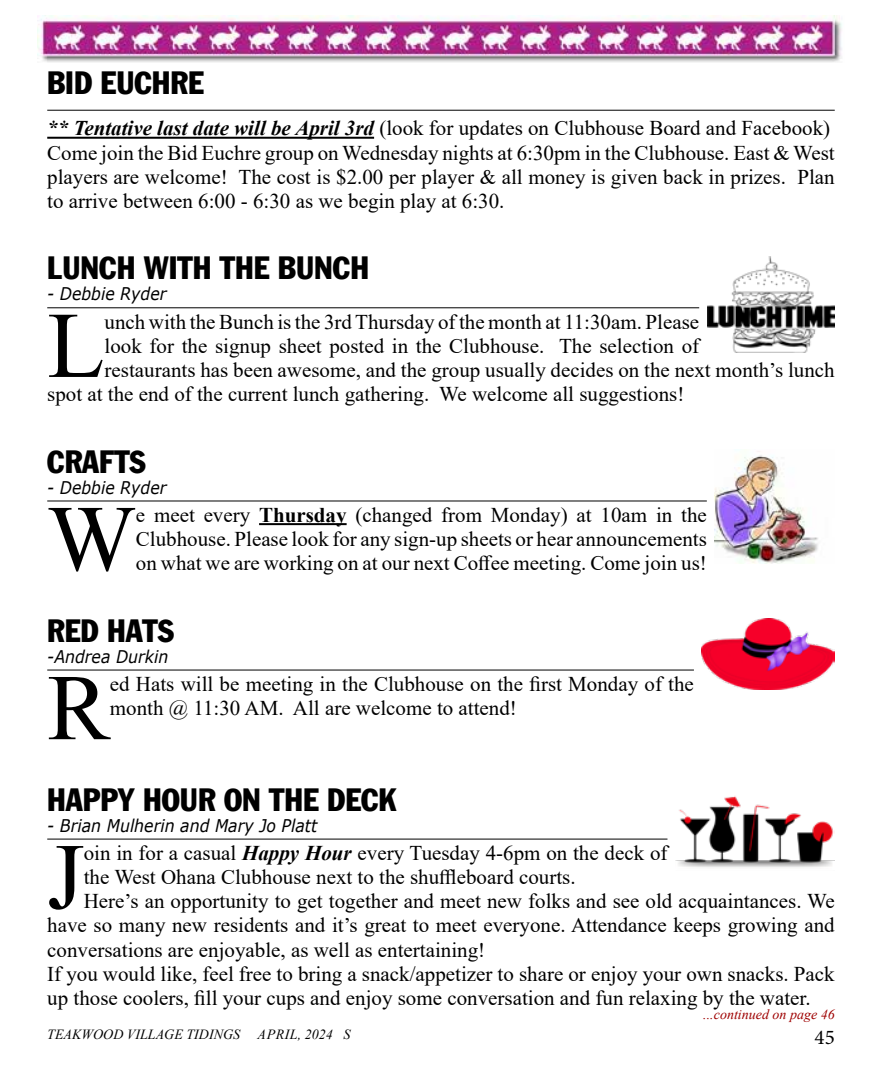
<style>
.page{position:relative;width:882px;height:1071px;background:#fff}
.page>*{position:absolute;margin:0;border:0;box-sizing:border-box;transform-origin:0 0}
.t1{font:93.98px "Times New Roman";color:#000}
.t2{font:31.5px "Franklin Gothic Condensed";color:#000}
.t3{font:21px/24.2px "Times New Roman";color:#000}
.t4{font:21px "Minion Pro";color:#000}
.t5{font:italic 17.5px "Verdana";color:#000;scale:.9 1}
.t6{font:italic 14px "Times New Roman";color:#000}
.t7{font:italic 14px "Times New Roman";color:#9e0000}
.t8{font:italic 14px "Times New Roman";letter-spacing:.035em;color:#000}
.s1{font-weight:700;font-style:italic}
.s2{font-weight:700}
</style>
<div class="page">
<img style="left:37px;top:15px;width:805px;height:47px">
<hr style="left:47px;top:110px;width:788px;height:1px;background:#000">
<hr style="left:47px;top:137px;width:327px;height:2px;background:#000">
<hr style="left:47px;top:307px;width:652px;height:1px;background:#000">
<img style="left:707px;top:256px;width:128px;height:97px">
<hr style="left:47px;top:501px;width:660px;height:1px;background:#000">
<hr style="left:259px;top:523px;width:88px;height:2px;background:#000">
<hr style="left:47px;top:670px;width:647px;height:1px;background:#000">
<hr style="left:47px;top:839px;width:620px;height:1px;background:#000">
<img style="left:675px;top:796px;width:160px;height:71px">
<img style="left:715px;top:451px;width:103px;height:112px">
<img style="left:702px;top:618px;width:133px;height:72px">
<h2 class="t2" style="left:47px;top:64px;width:158px">BID EUCHRE</h2>
<p class="t3" style="left:47px;top:116px;width:789px"><span class="s1">** Tentative last date will be April 3rd</span> (look for updates on Clubhouse Board and Facebook)<br>Come join the Bid Euchre group on Wednesday nights at 6:30pm in the Clubhouse. East &amp; West players are welcome! The cost is $2.00 per player &amp; all money is given back in prizes. Plan to arrive between 6:00 - 6:30 as we begin play at 6:30.</p>
<h2 class="t2" style="left:47px;top:249px;width:323px">LUNCH WITH THE BUNCH</h2>
<p class="t5" style="left:47px;top:282px;width:134px">- Debbie Ryder</p>
<h1 class="t1" style="left:47px;top:279px;width:59px">L</h1>
<p class="t3" style="left:105px;top:309px;width:596px">unch with the Bunch is the 3rd Thursday of the month at 11:30am. Please</p>
<p class="t3" style="left:105px;top:333px;width:596px">look for the signup sheet posted in the Clubhouse. The selection of</p>
<p class="t3" style="left:105px;top:357px;width:732px">restaurants has been awesome, and the group usually decides on the next month’s lunch</p>
<p class="t3" style="left:47px;top:381px;width:639px">spot at the end of the current lunch gathering. We welcome all suggestions!</p>
<h2 class="t2" style="left:47px;top:442px;width:100px">CRAFTS</h2>
<p class="t5" style="left:47px;top:475px;width:134px">- Debbie Ryder</p>
<h1 class="t1" style="left:47px;top:472px;width:90px">W</h1>
<p class="t3" style="left:136px;top:502px;width:572px;text-align:justify">e meet every <span class="s2">Thursday</span> (changed from Monday) at 10am in the Clubhouse. Please look for any sign-up sheets or hear announcements on what we are working on at our next Coffee meeting. Come join us!</p>
<h2 class="t2" style="left:47px;top:611px;width:128px">RED HATS</h2>
<p class="t5" style="left:47px;top:644px;width:136px">-Andrea Durkin</p>
<h1 class="t1" style="left:47px;top:641px;width:64px">R</h1>
<p class="t3" style="left:110px;top:671px;width:586px">ed Hats will be meeting in the Clubhouse on the first Monday of the month @ 11:30 AM. All are welcome to attend!</p>
<h2 class="t2" style="left:47px;top:780px;width:351px">HAPPY HOUR ON THE DECK</h2>
<p class="t5" style="left:47px;top:813px;width:302px">- Brian Mulherin and Mary Jo Platt</p>
<h1 class="t1" style="left:47px;top:811px;width:38px">J</h1>
<p class="t3" style="left:84px;top:840px;width:585px">oin in for a casual <span class="s1">Happy Hour</span> every Tuesday 4-6pm on the deck of</p>
<p class="t3" style="left:84px;top:864px;width:493px">the West Ohana Clubhouse next to the shuffleboard courts.</p>
<p class="t3" style="left:84px;top:888px;width:752px">Here’s an opportunity to get together and meet new folks and see old acquaintances. We</p>
<p class="t3" style="left:47px;top:913px;width:789px">have so many new residents and it’s great to meet everyone. Attendance keeps growing and</p>
<p class="t3" style="left:47px;top:937px;width:439px">conversations are enjoyable, as well as entertaining!</p>
<p class="t3" style="left:47px;top:961px;width:789px">If you would like, feel free to bring a snack/appetizer to share or enjoy your own snacks. Pack</p>
<p class="t3" style="left:47px;top:985px;width:765px">up those coolers, fill your cups and enjoy some conversation and fun relaxing by the water.</p>
<p class="t7" style="left:703px;top:1005px;width:133px">...continued on page 46</p>
<p class="t6" style="left:47px;top:1024px;width:194px">TEAKWOOD VILLAGE TIDINGS</p>
<p class="t8" style="left:258px;top:1024px;width:94px">APRIL, 2024 S</p>
<p class="t4" style="left:815px;top:1023px;width:22px">45</p>
</div>
